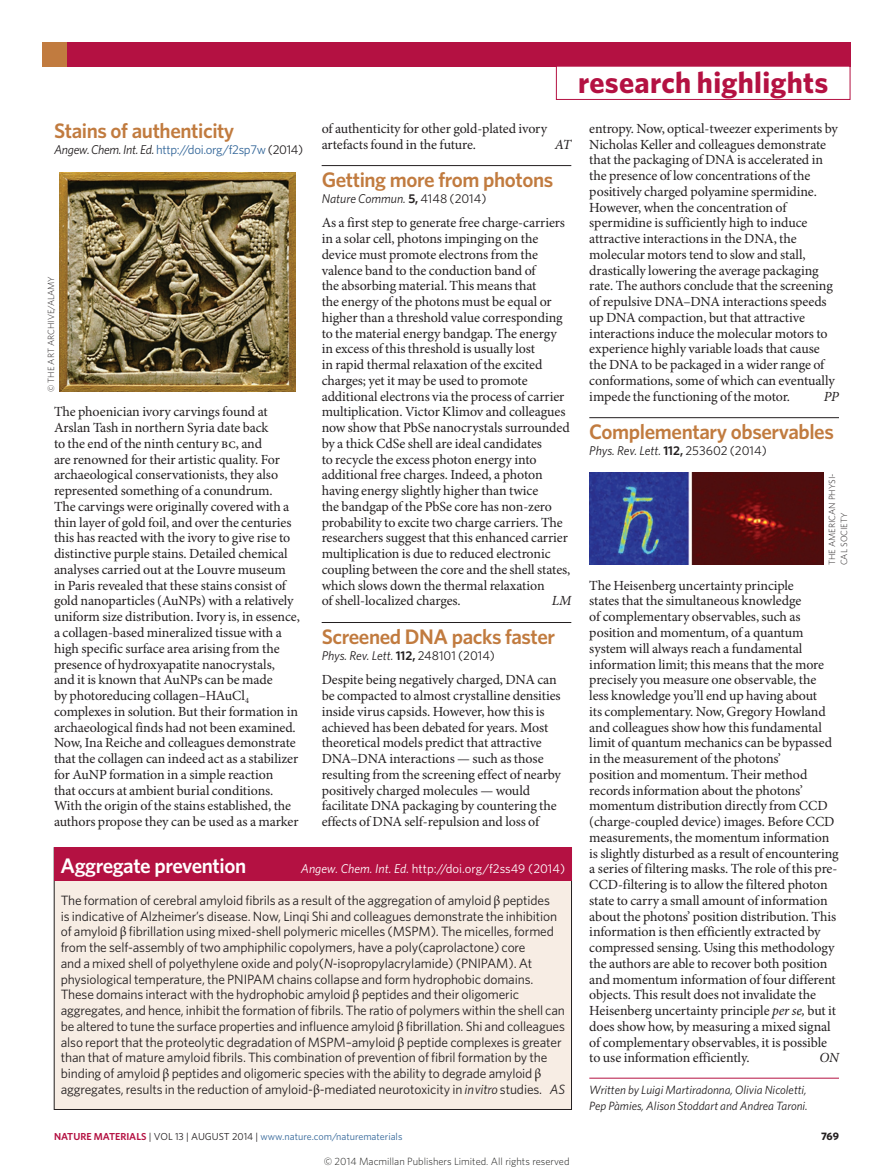
<style>
.page{position:relative;width:893px;height:1174px;background:#fff}
.page>*{position:absolute;margin:0;border:0;box-sizing:border-box;transform-origin:0 0}
.t1{font:700 30px "Whitney";letter-spacing:.01em;color:#b41142}
.Title_w_rule{font:600 21px "Whitney";letter-spacing:-.02em;color:#c17b3f}
.Title{font:600 21px "Whitney";letter-spacing:-.02em;color:#c17b3f}
.RH_box_title{font:600 21px "Whitney";letter-spacing:-.02em;color:#fff}
.Body_first{font:13.95px/15.8px "Minion Pro";letter-spacing:-.01em;color:#231f20}
.Body_first-2{font:italic 13.95px "Minion Pro";letter-spacing:-.015em;color:#231f20}
.Box_body_first{font:13.5px/15.8px "Whitney";letter-spacing:-.01em;color:#231f20}
.Journal_DOI_ref{font:italic 12.75px "Whitney";color:#231f20}
.Journal_DOI_ref-2{font:12.75px "Whitney";letter-spacing:-.025em;color:#369}
.RH_box_title-2{font:12.75px "Whitney";color:#fff}
.Author_information{font:italic 12px/15.8px "Whitney";color:#231f20}
.t2{font:700 10.8px "Whitney";color:#231f20}
.t3{font:300 10.5px "Whitney";color:#1d1d1b}
.t4{font:10.2px "Whitney";color:#369}
.Picture_credit{font:300 9px/12px "Whitney";color:#231f20}
.s1{font-style:italic;color:#231f20}
.s2{color:#231f20}
.s3{font-weight:600;font-style:normal}
.s4{font-style:normal}
.s5{font-style:italic}
.s6{font-family:"Minion Pro"}
.s7{font-weight:600;color:#b41142}
</style>
<div class="page">
<div style="left:43px;top:43px;width:807px;height:24px;background:#b41142"></div>
<div style="left:43px;top:43px;width:24px;height:24px;background:#c17b3f"></div>
<div style="left:556px;top:66px;width:294px;height:34px;border:1px solid #b41142"></div>
<hr style="left:322px;top:165px;width:249px;height:1px;background:#231f20">
<hr style="left:322px;top:622px;width:249px;height:1px;background:#231f20">
<hr style="left:589px;top:417px;width:250px;height:1px;background:#231f20">
<hr style="left:589px;top:1078px;width:250px;height:1px;background:#b41142">
<img style="left:59px;top:172px;width:236px;height:219px">
<img style="left:589px;top:472px;width:235px;height:93px">
<div style="left:54px;top:847px;width:517px;height:262px;background:#f7ede4"></div>
<div style="left:54px;top:847px;width:517px;height:34px;background:#b41142"></div>
<p class="t1" style="left:578px;top:62px;width:252px">research highlights</p>
<p class="Title" style="left:54px;top:117px;width:182px">Stains of authenticity</p>
<p class="Journal_DOI_ref-2" style="left:54px;top:141px;width:251px"><span class="s1">Angew. Chem. Int. Ed.</span> http://doi.org/f2sp7w <span class="s2">(2014)</span></p>
<p class="Picture_credit" style="left:45px;top:392px;width:117px;rotate:-90deg">© THE ART ARCHIVE/ALAMY</p>
<p class="Body_first" style="left:54px;top:404px;width:247px">The phoenician ivory carvings found at Arslan Tash in northern Syria date back<br>to the end of the ninth century bc, and<br>are renowned for their artistic quality. For archaeological conservationists, they also represented something of a conundrum.<br>The carvings were originally covered with a thin layer of gold foil, and over the centuries this has reacted with the ivory to give rise to distinctive purple stains. Detailed chemical analyses carried out at the Louvre museum in Paris revealed that these stains consist of gold nanoparticles (AuNPs) with a relatively uniform size distribution. Ivory is, in essence, a collagen-based mineralized tissue with a high specific surface area arising from the presence of hydroxyapatite nanocrystals,<br>and it is known that AuNPs can be made<br>by photoreducing collagen–HAuCl<sub>4 </sub>complexes in solution. But their formation in archaeological finds had not been examined.<br>Now, Ina Reiche and colleagues demonstrate that the collagen can indeed act as a stabilizer for AuNP formation in a simple reaction<br>that occurs at ambient burial conditions.<br>With the origin of the stains established, the authors propose they can be used as a marker</p>
<p class="Body_first" style="left:322px;top:121px;width:227px">of authenticity for other gold-plated ivory artefacts found in the future.</p>
<p class="Body_first-2" style="left:555px;top:136px;width:18px">AT</p>
<p class="Title_w_rule" style="left:322px;top:166px;width:233px">Getting more from photons</p>
<p class="Journal_DOI_ref" style="left:322px;top:190px;width:166px">Nature Commun. <span class="s3">5,</span> <span class="s4">4148 (2014)</span></p>
<p class="Body_first" style="left:322px;top:215px;width:250px">As a first step to generate free charge-carriers in a solar cell, photons impinging on the device must promote electrons from the valence band to the conduction band of<br>the absorbing material. This means that<br>the energy of the photons must be equal or higher than a threshold value corresponding to the material energy bandgap. The energy in excess of this threshold is usually lost<br>in rapid thermal relaxation of the excited charges; yet it may be used to promote additional electrons via the process of carrier multiplication. Victor Klimov and colleagues now show that PbSe nanocrystals surrounded by a thick CdSe shell are ideal candidates<br>to recycle the excess photon energy into additional free charges. Indeed, a photon having energy slightly higher than twice<br>the bandgap of the PbSe core has non-zero probability to excite two charge carriers. The researchers suggest that this enhanced carrier multiplication is due to reduced electronic coupling between the core and the shell states, which slows down the thermal relaxation<br>of shell-localized charges.</p>
<p class="Body_first-2" style="left:552px;top:592px;width:21px">LM</p>
<p class="Title_w_rule" style="left:322px;top:622px;width:235px">Screened DNA packs faster</p>
<p class="Journal_DOI_ref" style="left:322px;top:647px;width:175px">Phys. Rev. Lett. <span class="s3">112,</span> <span class="s4">248101 (2014)</span></p>
<p class="Body_first" style="left:322px;top:672px;width:241px">Despite being negatively charged, DNA can be compacted to almost crystalline densities inside virus capsids. However, how this is achieved has been debated for years. Most theoretical models predict that attractive DNA–DNA interactions — such as those resulting from the screening effect of nearby positively charged molecules — would facilitate DNA packaging by countering the effects of DNA self-repulsion and loss of</p>
<p class="RH_box_title" style="left:61px;top:851px;width:187px">Aggregate prevention</p>
<p class="RH_box_title-2" style="left:301px;top:860px;width:266px"><span class="s5">Angew. Chem. Int. Ed.</span> http://doi.org/f2ss49 (2014)</p>
<p class="Box_body_first" style="left:61px;top:892px;width:506px">The formation of cerebral amyloid fibrils as a result of the aggregation of amyloid <span class="s6">β</span> peptides<br>is indicative of Alzheimer’s disease. Now, Linqi Shi and colleagues demonstrate the inhibition of amyloid <span class="s6">β</span> fibrillation using mixed-shell polymeric micelles (MSPM). The micelles, formed from the self-assembly of two amphiphilic copolymers, have a poly(caprolactone) core<br>and a mixed shell of polyethylene oxide and poly(<span class="s5">N</span>-isopropylacrylamide) (PNIPAM). At physiological temperature, the PNIPAM chains collapse and form hydrophobic domains.<br>These domains interact with the hydrophobic amyloid <span class="s6">β</span> peptides and their oligomeric aggregates, and hence, inhibit the formation of fibrils. The ratio of polymers within the shell can be altered to tune the surface properties and influence amyloid <span class="s6">β</span> fibrillation. Shi and colleagues also report that the proteolytic degradation of MSPM–amyloid <span class="s6">β</span> peptide complexes is greater than that of mature amyloid fibrils. This combination of prevention of fibril formation by the binding of amyloid <span class="s6">β</span> peptides and oligomeric species with the ability to degrade amyloid <span class="s6">β </span>aggregates, results in the reduction of amyloid-<span class="s6">β</span>-mediated neurotoxicity in <span class="s5">in vitro</span> studies. <span class="s5">AS</span></p>
<p class="Body_first" style="left:589px;top:121px;width:250px">entropy. Now, optical-tweezer experiments by Nicholas Keller and colleagues demonstrate that the packaging of DNA is accelerated in the presence of low concentrations of the positively charged polyamine spermidine.<br>However, when the concentration of spermidine is sufficiently high to induce attractive interactions in the DNA, the molecular motors tend to slow and stall, drastically lowering the average packaging rate. The authors conclude that the screening of repulsive DNA–DNA interactions speeds up DNA compaction, but that attractive interactions induce the molecular motors to experience highly variable loads that cause the DNA to be packaged in a wider range of conformations, some of which can eventually impede the functioning of the motor.</p>
<p class="Body_first-2" style="left:824px;top:388px;width:17px">PP</p>
<p class="Title_w_rule" style="left:589px;top:418px;width:246px">Complementary observables</p>
<p class="Journal_DOI_ref" style="left:589px;top:442px;width:179px">Phys. Rev. Lett. <span class="s3">112,</span> <span class="s4">253602 (2014)</span></p>
<p class="Picture_credit" style="left:826px;top:565px;width:93px;rotate:-90deg">THE AMERICAN PHYSI-<br>CAL SOCIETY</p>
<p class="Body_first" style="left:589px;top:578px;width:251px">The Heisenberg uncertainty principle<br>states that the simultaneous knowledge<br>of complementary observables, such as position and momentum, of a quantum system will always reach a fundamental information limit; this means that the more precisely you measure one observable, the less knowledge you’ll end up having about<br>its complementary. Now, Gregory Howland and colleagues show how this fundamental limit of quantum mechanics can be bypassed in the measurement of the photons’<br>position and momentum. Their method records information about the photons’ momentum distribution directly from CCD (charge-coupled device) images. Before CCD measurements, the momentum information is slightly disturbed as a result of encountering a series of filtering masks. The role of this pre-CCD-filtering is to allow the filtered photon state to carry a small amount of information about the photons’ position distribution. This information is then efficiently extracted by compressed sensing. Using this methodology the authors are able to recover both position and momentum information of four different objects. This result does not invalidate the Heisenberg uncertainty principle <span class="s5">per se,</span> but it does show how, by measuring a mixed signal of complementary observables, it is possible to use information efficiently.</p>
<p class="Body_first-2" style="left:819px;top:1049px;width:21px">ON</p>
<p class="Author_information" style="left:589px;top:1081px;width:220px">Written by Luigi Martiradonna, Olivia Nicoletti,<br>Pep Pàmies, Alison Stoddart and Andrea Taroni.</p>
<p class="t4" style="left:54px;top:1129px;width:350px"><span class="s7">NATURE MATERIALS</span> <span class="s2">| VOL 13 | AUGUST 2014 |</span> www.nature.com/naturematerials</p>
<p class="t2" style="left:821px;top:1129px;width:19px">769</p>
<p class="t3" style="left:324px;top:1154px;width:247px">© 2014 Macmillan Publishers Limited. All rights reserved</p>
</div>
